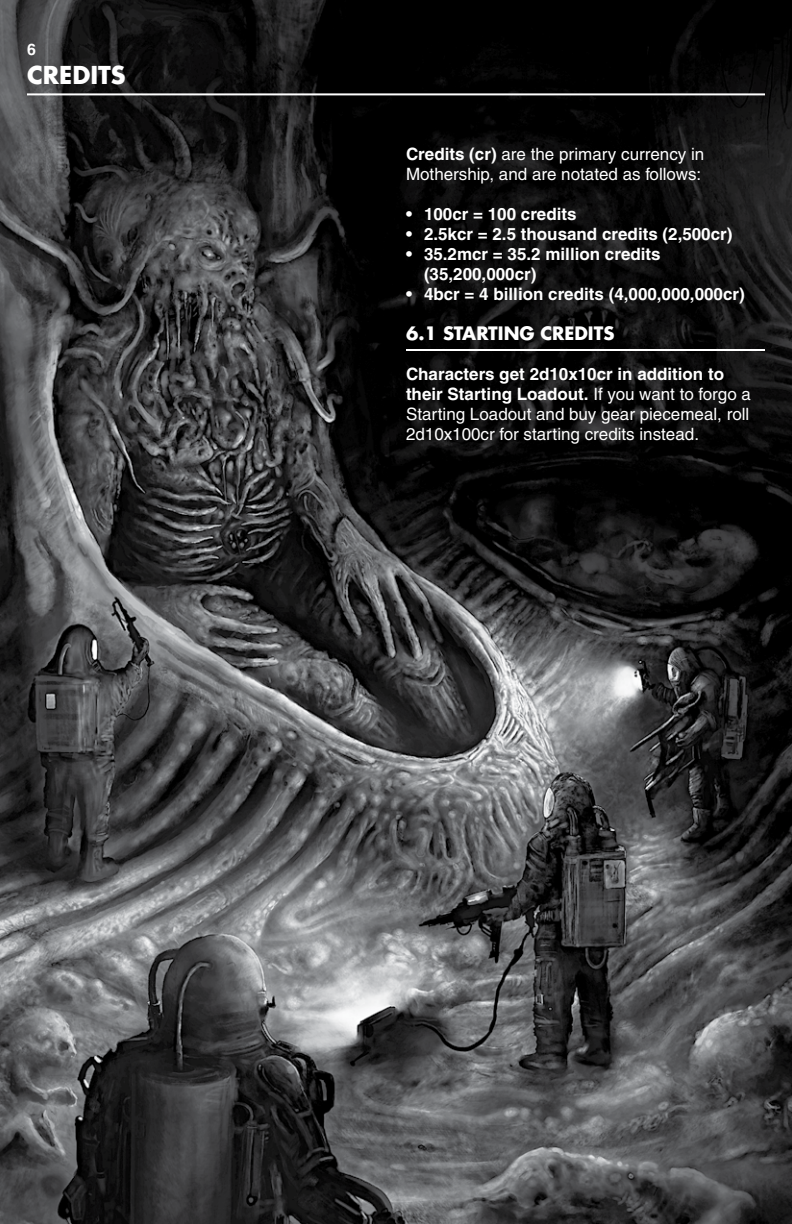
<style>
.page{position:relative;width:792px;height:1224px;background:#fff}
.page>*{position:absolute;margin:0;border:0;box-sizing:border-box;transform-origin:0 0}
.t1{font:700 24px "Futura LT Pro";color:#fff}
.t2{font:700 18px "Futura LT Pro";color:#fff}
.t3{font:17px/20px "Helvetica LT Pro";color:#fff}
.t4{font:700 17px/20px "Helvetica LT Pro";color:#fff}
.t5{font:700 16px "Helvetica LT Pro";color:#fff}
.s1{font-weight:700}
</style>
<div class="page">
<img style="left:0;top:0;width:792px;height:1224px">
<hr style="left:406px;top:349px;width:359px;height:2px;background:#fff">
<hr style="left:27px;top:93px;width:738px;height:2px;background:#fff">
<p class="t5" style="left:27px;top:40px;width:10px">6</p>
<h1 class="t1" style="left:27px;top:57px;width:100px">CREDITS</h1>
<p class="t3" style="left:406px;top:144px;width:300px"><span class="s1">Credits (cr)</span> are the primary currency in<br>Mothership, and are notated as follows:</p>
<p class="t4" style="left:406px;top:204px;width:172px">• 100cr = 100 credits</p>
<p class="t4" style="left:406px;top:224px;width:328px">• 2.5kcr = 2.5 thousand credits (2,500cr)</p>
<p class="t4" style="left:424px;top:244px;width:238px;text-indent:-18px">• 35.2mcr = 35.2 million credits (35,200,000cr)</p>
<p class="t4" style="left:406px;top:284px;width:340px">• 4bcr = 4 billion credits (4,000,000,000cr)</p>
<p class="t2" style="left:406px;top:319px;width:210px">6.1 STARTING CREDITS</p>
<p class="t3" style="left:406px;top:364px;width:347px"><span class="s1">Characters get 2d10x10cr in addition to their Starting Loadout.</span> If you want to forgo a Starting Loadout and buy gear piecemeal, roll 2d10x100cr for starting credits instead.</p>
</div>
